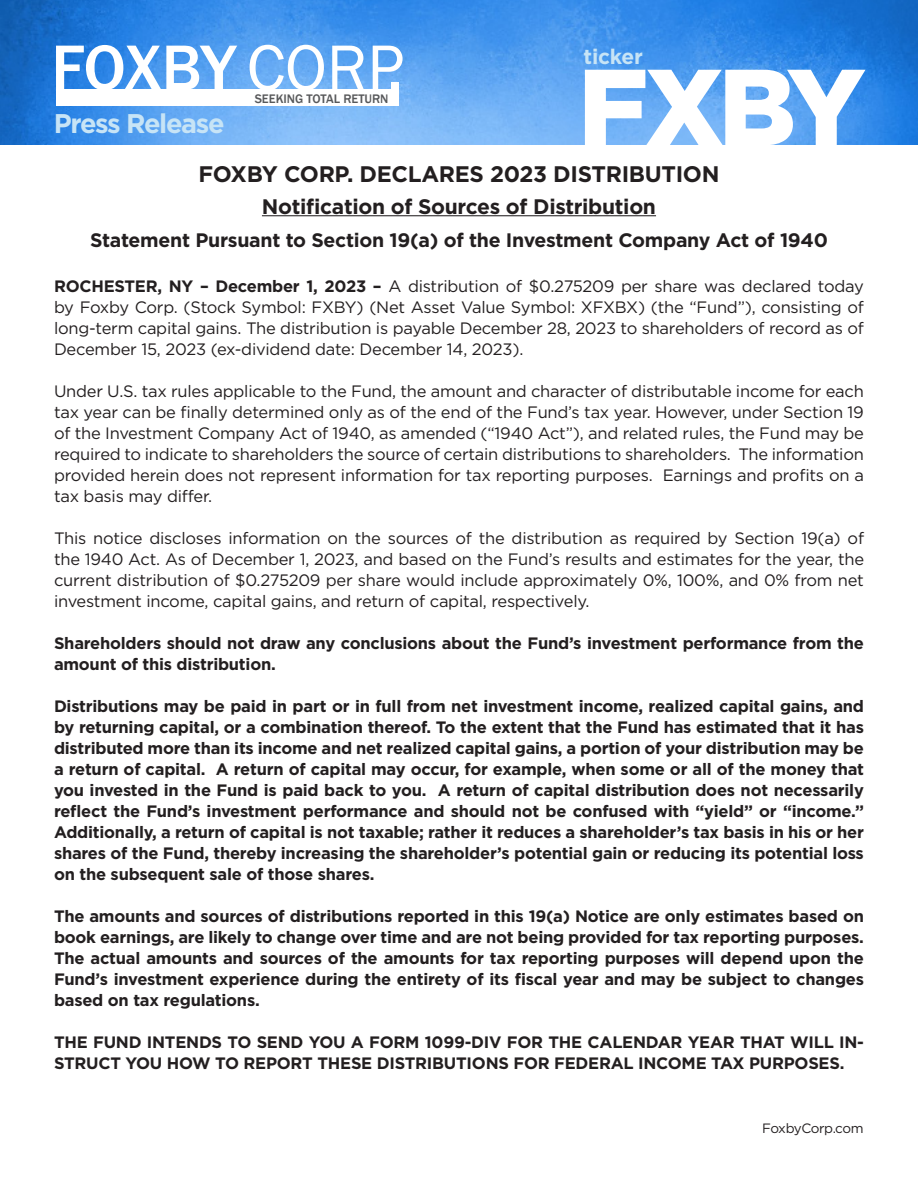
<style>
.page{position:relative;width:918px;height:1188px;background:#fff}
.page>*{position:absolute;margin:0;border:0;box-sizing:border-box;transform-origin:0 0}
.t1{font:900 108px "Gotham";color:#fff}
.Contact{font:500 66px "Franklin Gothic";letter-spacing:-.02em;color:#fff}
.t2{font:700 27px "Gotham";letter-spacing:-.05em;color:#c7e4f6}
.t3{font:700 22.5px "Gotham";letter-spacing:-.015em;color:#231f20}
.t4{font:700 21px "Gotham";letter-spacing:-.015em;color:#231f20}
.t5{font:700 21px "Gotham";letter-spacing:-.01em;color:#c7e4f6}
.t6{font:700 19.5px "Gotham";letter-spacing:-.015em;color:#231f20}
.Contact-2{font:700 16.5px/21px "Gotham";letter-spacing:-.015em;color:#231f20}
.Contact-3{font:16.5px/21px "Gotham";letter-spacing:-.015em;color:#231f20;text-align:justify}
.t7{font:13.5px "Gotham";letter-spacing:-.035em;color:#231f20}
.Contact-4{font:500 12.75px "Franklin Gothic";color:#57585a}
.s1{font-weight:400}
.s2{font-weight:700}
</style>
<div class="page">
<img style="left:0;top:0;width:918px;height:145px">
<div style="left:56px;top:89px;width:343px;height:17px;background:#fff"></div>
<hr style="left:262px;top:215px;width:394px;height:1px;background:#231f20">
<p class="Contact" style="left:51px;top:27px;width:354px">FOXBY <span class="s1">CORP.</span></p>
<p class="Contact-4" style="left:255px;top:91px;width:135px">SEEKING TOTAL RETURN</p>
<p class="t2" style="left:54px;top:106px;width:172px">Press Release</p>
<p class="t5" style="left:584px;top:43px;width:61px">ticker</p>
<p class="t1" style="left:578px;top:45px;width:289px">FXBY</p>
<p class="t3" style="left:198px;top:159px;width:523px">FOXBY CORP. DECLARES 2023 DISTRIBUTION</p>
<p class="t4" style="left:262px;top:192px;width:396px">Notification of Sources of Distribution</p>
<p class="t6" style="left:90px;top:227px;width:739px">Statement Pursuant to Section 19(a) of the Investment Company Act of 1940</p>
<p class="Contact-3" style="left:54px;top:275px;width:811px"><span class="s2">ROCHESTER, NY – December 1, 2023 –</span> A distribution of $0.275209 per share was declared today by Foxby Corp. (Stock Symbol: FXBY) (Net Asset Value Symbol: XFXBX) (the “Fund”), consisting of long-term capital gains. The distribution is payable December 28, 2023 to shareholders of record as of December 15, 2023 (ex-dividend date: December 14, 2023).</p>
<p class="Contact-3" style="left:54px;top:380px;width:812px">Under U.S. tax rules applicable to the Fund, the amount and character of distributable income for each tax year can be finally determined only as of the end of the Fund’s tax year. However, under Section 19 of the Investment Company Act of 1940, as amended (“1940 Act”), and related rules, the Fund may be required to indicate to shareholders the source of certain distributions to shareholders. The information provided herein does not represent information for tax reporting purposes. Earnings and profits on a tax basis may differ.</p>
<p class="Contact-3" style="left:54px;top:527px;width:812px">This notice discloses information on the sources of the distribution as required by Section 19(a) of the 1940 Act. As of December 1, 2023, and based on the Fund’s results and estimates for the year, the current distribution of $0.275209 per share would include approximately 0%, 100%, and 0% from net investment income, capital gains, and return of capital, respectively.</p>
<p class="Contact-2" style="left:54px;top:632px;width:811px">Shareholders should not draw any conclusions about the Fund’s investment performance from the amount of this distribution.</p>
<p class="Contact-2" style="left:54px;top:695px;width:812px;text-align:justify">Distributions may be paid in part or in full from net investment income, realized capital gains, and by returning capital, or a combination thereof. To the extent that the Fund has estimated that it has distributed more than its income and net realized capital gains, a portion of your distribution may be a return of capital. A return of capital may occur, for example, when some or all of the money that you invested in the Fund is paid back to you. A return of capital distribution does not necessarily reflect the Fund’s investment performance and should not be confused with “yield” or “income.” Additionally, a return of capital is not taxable; rather it reduces a shareholder’s tax basis in his or her shares of the Fund, thereby increasing the shareholder’s potential gain or reducing its potential loss on the subsequent sale of those shares.</p>
<p class="Contact-2" style="left:54px;top:905px;width:812px;text-align:justify">The amounts and sources of distributions reported in this 19(a) Notice are only estimates based on book earnings, are likely to change over time and are not being provided for tax reporting purposes.<br>The actual amounts and sources of the amounts for tax reporting purposes will depend upon the Fund’s investment experience during the entirety of its fiscal year and may be subject to changes based on tax regulations.</p>
<p class="Contact-2" style="left:54px;top:1031px;width:812px">THE FUND INTENDS TO SEND YOU A FORM 1099-DIV FOR THE CALENDAR YEAR THAT WILL IN-<br>STRUCT YOU HOW TO REPORT THESE DISTRIBUTIONS FOR FEDERAL INCOME TAX PURPOSES.</p>
<p class="t7" style="left:762px;top:1120px;width:103px">FoxbyCorp.com</p>
</div>
